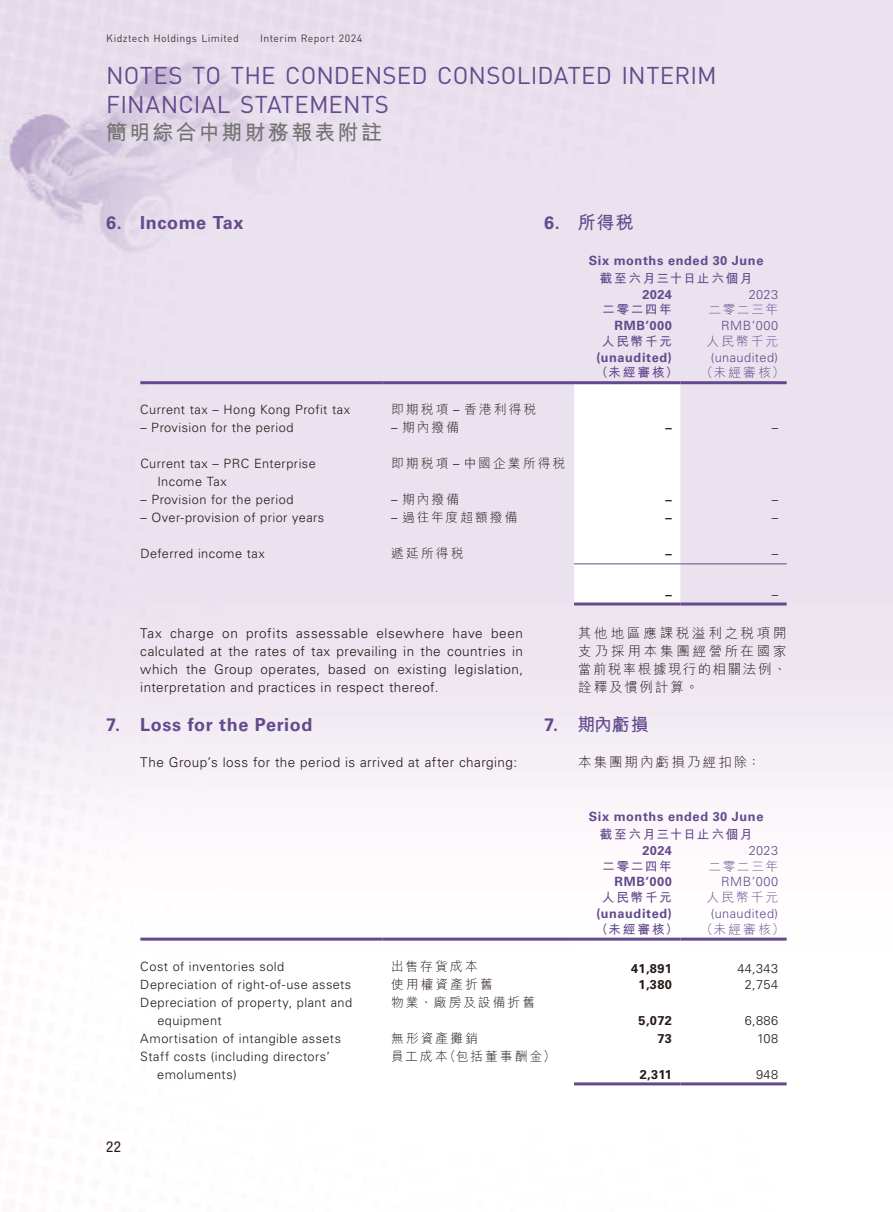
<style>
.page{position:relative;width:893px;height:1212px;background:#fff}
.page>*{position:absolute;margin:0;border:0;box-sizing:border-box;transform-origin:0 0}
.t1{font:24px/29.2px "DIN Pro";letter-spacing:.005em;color:#64498d}
.t2{font:700 21px "M Hei HK";letter-spacing:.1em;color:#727272}
.t3{font:700 18px "Univers LT Std";letter-spacing:.03em;color:#64498d}
.t4{font:700 18px "M Hei HK";letter-spacing:.05em;color:#64498d}
.t5{font:condensed 15px "Helvetica Neue LT Std";color:#231916}
.t6{font:300 13.5px/18px "Univers LT Std";letter-spacing:.03em;color:#231916;text-align:justify}
.t7{font:300 13.5px/18px "M Hei HK";letter-spacing:.16em;color:#231916;text-align:justify}
.t8{font:300 12.75px/18px "Univers LT Std";letter-spacing:.035em;color:#231916}
.t9{font:300 12.75px "M Hei HK";letter-spacing:.16em;color:#231916}
.t10{font:700 12.75px "Univers LT Std";letter-spacing:.045em;color:#64498d}
.t11{font:700 12.75px "M Hei HK";letter-spacing:.12em;color:#64498d}
.t12{font:300 12.75px "Univers LT Std";letter-spacing:.035em;color:#64498d}
.t13{font:300 12.75px "M Hei HK";letter-spacing:.155em;color:#64498d}
.t14{font:700 12.75px "Univers LT Std";letter-spacing:.03em;color:#231916}
.t15{font:10.5px "DIN Pro";letter-spacing:.035em;color:#3f3b3a}
.s1{font-family:"Univers LT Std"}
</style>
<div class="page">
<svg style="left:574px;top:384px;width:106px;height:181px"></svg>
<hr style="left:140px;top:381px;width:243px;height:3px;background:#64498d">
<hr style="left:383px;top:381px;width:191px;height:3px;background:#64498d">
<hr style="left:574px;top:381px;width:106px;height:3px;background:#64498d">
<hr style="left:680px;top:381px;width:107px;height:3px;background:#64498d">
<hr style="left:574px;top:563px;width:106px;height:1px;background:#64498d">
<hr style="left:680px;top:563px;width:107px;height:1px;background:#64498d">
<hr style="left:574px;top:602px;width:106px;height:3px;background:#64498d">
<hr style="left:680px;top:602px;width:107px;height:3px;background:#64498d">
<svg style="left:574px;top:940px;width:106px;height:1px"></svg>
<hr style="left:140px;top:937px;width:243px;height:3px;background:#64498d">
<hr style="left:383px;top:937px;width:191px;height:3px;background:#64498d">
<hr style="left:574px;top:937px;width:106px;height:3px;background:#64498d">
<hr style="left:680px;top:937px;width:107px;height:3px;background:#64498d">
<hr style="left:574px;top:1082px;width:106px;height:3px;background:#64498d">
<hr style="left:680px;top:1082px;width:107px;height:3px;background:#64498d">
<p class="t15" style="left:106px;top:32px;width:134px">Kidztech Holdings Limited</p>
<p class="t15" style="left:260px;top:32px;width:103px">Interim Report 2024</p>
<h1 class="t1" style="left:106px;top:59px;width:612px">NOTES TO THE CONDENSED CONSOLIDATED INTERIM<br>FINANCIAL STATEMENTS</h1>
<h2 class="t2" style="left:106px;top:117px;width:277px">簡明綜合中期財務報表附註</h2>
<h3 class="t3" style="left:106px;top:212px;width:139px">6. Income Tax</h3>
<h3 class="t4" style="left:544px;top:209px;width:91px"><span class="s1">6.</span> 所得稅</h3>
<p class="t10" style="left:589px;top:253px;width:176px">Six months ended 30 June</p>
<p class="t11" style="left:600px;top:269px;width:155px">截至六月三十日止六個月</p>
<p class="t10" style="left:642px;top:287px;width:31px">2024</p>
<p class="t12" style="left:749px;top:286px;width:31px">2023</p>
<p class="t11" style="left:602px;top:300px;width:71px">二零二四年</p>
<p class="t13" style="left:709px;top:303px;width:71px">二零二三年</p>
<p class="t10" style="left:615px;top:318px;width:59px">RMB’000</p>
<p class="t12" style="left:721px;top:318px;width:59px">RMB’000</p>
<p class="t11" style="left:602px;top:332px;width:71px">人民幣千元</p>
<p class="t13" style="left:707px;top:335px;width:73px">人民幣千元</p>
<p class="t10" style="left:596px;top:350px;width:77px">(unaudited)</p>
<p class="t12" style="left:711px;top:349px;width:69px">(unaudited)</p>
<p class="t11" style="left:595px;top:363px;width:84px">（未經審核）</p>
<p class="t13" style="left:700px;top:366px;width:86px">（未經審核）</p>
<p class="t8" style="left:140px;top:401px;width:211px">Current tax – Hong Kong Profit tax</p>
<p class="t9" style="left:391px;top:403px;width:146px">即期稅項 <span class="s1">–</span> 香港利得稅</p>
<p class="t8" style="left:140px;top:419px;width:155px">– Provision for the period</p>
<p class="t9" style="left:391px;top:421px;width:69px"><span class="s1">–</span> 期內撥備</p>
<p class="t14" style="left:665px;top:420px;width:8px">–</p>
<p class="t8" style="left:772px;top:419px;width:8px">–</p>
<p class="t8" style="left:157px;top:455px;width:160px;text-indent:-17px">Current tax – PRC Enterprise<br>Income Tax</p>
<p class="t9" style="left:391px;top:457px;width:175px">即期稅項 <span class="s1">–</span> 中國企業所得稅</p>
<p class="t8" style="left:140px;top:491px;width:155px">– Provision for the period</p>
<p class="t9" style="left:391px;top:493px;width:69px"><span class="s1">–</span> 期內撥備</p>
<p class="t14" style="left:665px;top:492px;width:8px">–</p>
<p class="t8" style="left:772px;top:491px;width:8px">–</p>
<p class="t8" style="left:140px;top:509px;width:185px">– Over-provision of prior years</p>
<p class="t9" style="left:391px;top:511px;width:128px"><span class="s1">–</span> 過往年度超額撥備</p>
<p class="t14" style="left:665px;top:510px;width:8px">–</p>
<p class="t8" style="left:772px;top:509px;width:8px">–</p>
<p class="t8" style="left:140px;top:545px;width:126px">Deferred income tax</p>
<p class="t9" style="left:391px;top:547px;width:74px">遞延所得稅</p>
<p class="t14" style="left:665px;top:546px;width:8px">–</p>
<p class="t8" style="left:772px;top:545px;width:8px">–</p>
<p class="t14" style="left:665px;top:587px;width:8px">–</p>
<p class="t8" style="left:772px;top:585px;width:8px">–</p>
<p class="t6" style="left:140px;top:624px;width:384px">Tax charge on profits assessable elsewhere have been calculated at the rates of tax prevailing in the countries in which the Group operates, based on existing legislation, interpretation and practices in respect thereof.</p>
<h3 class="t3" style="left:106px;top:714px;width:208px">7. Loss for the Period</h3>
<p class="t6" style="left:140px;top:753px;width:378px">The Group’s loss for the period is arrived at after charging:</p>
<p class="t7" style="left:578px;top:624px;width:210px">其他地區應課稅溢利之稅項開支乃採用本集團經營所在國家當前稅率根據現行的相關法例、詮釋及慣例計算。</p>
<h3 class="t4" style="left:544px;top:711px;width:106px"><span class="s1">7.</span> 期內虧損</h3>
<p class="t7" style="left:578px;top:753px;width:184px">本集團期內虧損乃經扣除：</p>
<p class="t10" style="left:589px;top:809px;width:176px">Six months ended 30 June</p>
<p class="t11" style="left:600px;top:825px;width:155px">截至六月三十日止六個月</p>
<p class="t10" style="left:642px;top:843px;width:31px">2024</p>
<p class="t12" style="left:749px;top:843px;width:31px">2023</p>
<p class="t11" style="left:602px;top:857px;width:71px">二零二四年</p>
<p class="t13" style="left:709px;top:859px;width:71px">二零二三年</p>
<p class="t10" style="left:615px;top:874px;width:59px">RMB’000</p>
<p class="t12" style="left:721px;top:874px;width:59px">RMB’000</p>
<p class="t11" style="left:602px;top:888px;width:71px">人民幣千元</p>
<p class="t13" style="left:707px;top:891px;width:73px">人民幣千元</p>
<p class="t10" style="left:596px;top:906px;width:77px">(unaudited)</p>
<p class="t12" style="left:711px;top:906px;width:69px">(unaudited)</p>
<p class="t11" style="left:595px;top:920px;width:84px">（未經審核）</p>
<p class="t13" style="left:700px;top:922px;width:86px">（未經審核）</p>
<p class="t8" style="left:140px;top:957px;width:146px">Cost of inventories sold</p>
<p class="t9" style="left:391px;top:959px;width:88px">出售存貨成本</p>
<p class="t14" style="left:631px;top:961px;width:42px">41,891</p>
<p class="t8" style="left:737px;top:959px;width:42px">44,343</p>
<p class="t8" style="left:140px;top:975px;width:212px">Depreciation of right-of-use assets</p>
<p class="t9" style="left:391px;top:977px;width:103px">使用權資產折舊</p>
<p class="t14" style="left:638px;top:976px;width:35px">1,380</p>
<p class="t8" style="left:745px;top:975px;width:35px">2,754</p>
<p class="t8" style="left:157px;top:993px;width:196px;text-indent:-17px">Depreciation of property, plant and equipment</p>
<p class="t9" style="left:391px;top:995px;width:146px">物業、廠房及設備折舊</p>
<p class="t14" style="left:638px;top:1012px;width:35px">5,072</p>
<p class="t8" style="left:745px;top:1011px;width:35px">6,886</p>
<p class="t8" style="left:140px;top:1029px;width:202px">Amortisation of intangible assets</p>
<p class="t9" style="left:391px;top:1031px;width:88px">無形資產攤銷</p>
<p class="t14" style="left:657px;top:1030px;width:16px">73</p>
<p class="t8" style="left:757px;top:1029px;width:23px">108</p>
<p class="t8" style="left:157px;top:1047px;width:174px;text-indent:-17px">Staff costs (including directors’ emoluments)</p>
<p class="t9" style="left:391px;top:1049px;width:166px">員工成本（包括董事酬金）</p>
<p class="t14" style="left:640px;top:1066px;width:34px">2,311</p>
<p class="t8" style="left:756px;top:1065px;width:23px">948</p>
<p class="t5" style="left:106px;top:1138px;width:16px">22</p>
</div>
